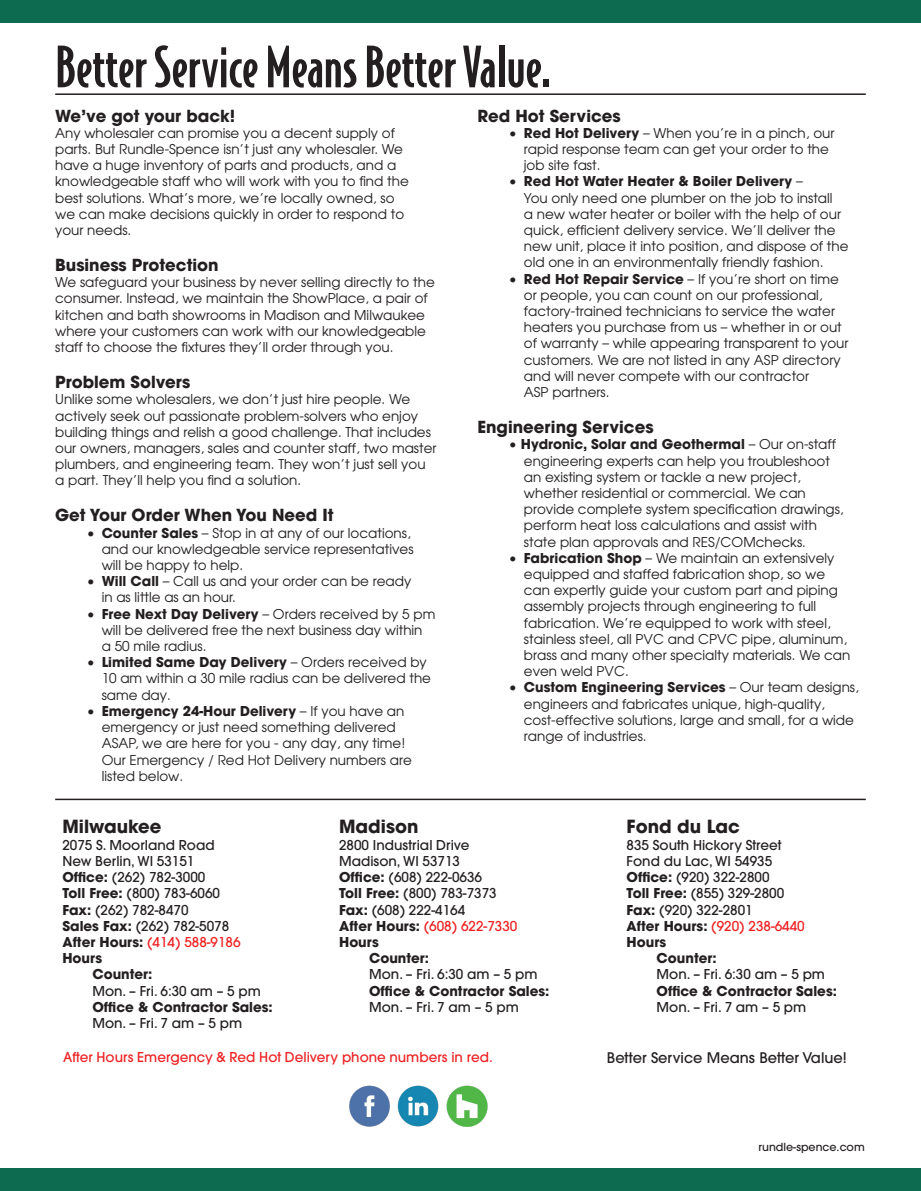
<style>
.page{position:relative;width:921px;height:1191px;background:#fff}
.page>*{position:absolute;margin:0;border:0;box-sizing:border-box;transform-origin:0 0}
.t1{font:500 54px "Bodega Sans";color:#231f20}
.t2{font:700 18px "Avant Garde";color:#231f20}
.t3{font:700 16.5px "Avant Garde";color:#231f20}
.t4{font:500 14.55px "Avant Garde";color:#231f20}
.t5{font:13.5px/16.2px "Avant Garde";color:#231f20}
.t6{font:500 13.5px "Avant Garde";color:#231f20}
.t7{font:500 13.5px "Avant Garde";color:#ee2123}
.t8{font:700 13.5px "Avant Garde";color:#231f20}
.t9{font:500 11.1px "Avant Garde";color:#231f20}
.s1{font-weight:700}
.s2{font-weight:700;color:#231f20}
</style>
<div class="page">
<div style="left:0;top:0;width:920px;height:23px;background:#0d6b4f"></div>
<div style="left:0;top:1168px;width:920px;height:22px;background:#0d6b4f"></div>
<hr style="left:55px;top:93px;width:810px;height:2px;background:#231f20">
<hr style="left:55px;top:798px;width:810px;height:2px;background:#231f20">
<img style="left:349px;top:1085px;width:139px;height:42px">
<h1 class="t1" style="left:55px;top:35px;width:496px">Better Service Means Better Value.</h1>
<p class="t3" style="left:55px;top:105px;width:181px">We’ve got your back!</p>
<p class="t5" style="left:55px;top:124px;width:355px">Any wholesaler can promise you a decent supply of parts. But Rundle-Spence isn’t just any wholesaler. We have a huge inventory of parts and products, and a knowledgeable staff who will work with you to find the best solutions. What’s more, we’re locally owned, so we can make decisions quickly in order to respond to your needs.</p>
<p class="t3" style="left:55px;top:254px;width:165px">Business Protection</p>
<p class="t5" style="left:55px;top:274px;width:381px">We safeguard your business by never selling directly to the consumer. Instead, we maintain the ShowPlace, a pair of kitchen and bath showrooms in Madison and Milwaukee where your customers can work with our knowledgeable staff to choose the fixtures they’ll order through you.</p>
<p class="t3" style="left:55px;top:371px;width:137px">Problem Solvers</p>
<p class="t5" style="left:55px;top:391px;width:383px">Unlike some wholesalers, we don’t just hire people. We actively seek out passionate problem-solvers who enjoy building things and relish a good challenge. That includes our owners, managers, sales and counter staff, two master plumbers, and engineering team. They won’t just sell you a part. They’ll help you find a solution.</p>
<p class="t3" style="left:55px;top:504px;width:280px">Get Your Order When You Need It</p>
<p class="t5" style="left:102px;top:524px;width:313px;text-indent:-15px">• <span class="s1">Counter Sales</span> – Stop in at any of our locations, and our knowledgeable service representatives will be happy to help.</p>
<p class="t5" style="left:102px;top:573px;width:311px;text-indent:-15px">• <span class="s1">Will Call</span> – Call us and your order can be ready in as little as an hour.</p>
<p class="t5" style="left:102px;top:605px;width:335px;text-indent:-15px">• <span class="s1">Free Next Day Delivery</span> – Orders received by 5 pm will be delivered free the next business day within<br>a 50 mile radius.</p>
<p class="t5" style="left:102px;top:654px;width:331px;text-indent:-15px">• <span class="s1">Limited Same Day Delivery</span> – Orders received by<br>10 am within a 30 mile radius can be delivered the same day.</p>
<p class="t5" style="left:102px;top:702px;width:311px;text-indent:-15px">• <span class="s1">Emergency 24-Hour Delivery</span> – If you have an emergency or just need something delivered ASAP, we are here for you - any day, any time!<br>Our Emergency / Red Hot Delivery numbers are listed below.</p>
<p class="t3" style="left:477px;top:105px;width:145px">Red Hot Services</p>
<p class="t5" style="left:524px;top:124px;width:312px;text-indent:-15px">• <span class="s1">Red Hot Delivery</span> – When you’re in a pinch, our rapid response team can get your order to the job site fast.</p>
<p class="t5" style="left:524px;top:173px;width:326px;text-indent:-15px">• <span class="s1">Red Hot Water Heater &amp; Boiler Delivery</span> –<br>You only need one plumber on the job to install<br>a new water heater or boiler with the help of our quick, efficient delivery service. We’ll deliver the new unit, place it into position, and dispose of the old one in an environmentally friendly fashion.</p>
<p class="t5" style="left:524px;top:270px;width:326px;text-indent:-15px">• <span class="s1">Red Hot Repair Service</span> – If you’re short on time or people, you can count on our professional, factory-trained technicians to service the water heaters you purchase from us – whether in or out of warranty – while appearing transparent to your customers. We are not listed in any ASP directory and will never compete with our contractor<br>ASP partners.</p>
<p class="t3" style="left:477px;top:416px;width:178px">Engineering Services</p>
<p class="t5" style="left:524px;top:436px;width:321px;text-indent:-15px">• <span class="s1">Hydronic, Solar and Geothermal</span> – Our on-staff engineering experts can help you troubleshoot an existing system or tackle a new project, whether residential or commercial. We can provide complete system specification drawings, perform heat loss calculations and assist with state plan approvals and RES/COMchecks.</p>
<p class="t5" style="left:524px;top:549px;width:328px;text-indent:-15px">• <span class="s1">Fabrication Shop</span> – We maintain an extensively equipped and staffed fabrication shop, so we can expertly guide your custom part and piping assembly projects through engineering to full fabrication. We’re equipped to work with steel, stainless steel, all PVC and CPVC pipe, aluminum, brass and many other specialty materials. We can even weld PVC.</p>
<p class="t5" style="left:524px;top:679px;width:336px;text-indent:-15px">• <span class="s1">Custom Engineering Services</span> – Our team designs, engineers and fabricates unique, high-quality, cost-effective solutions, large and small, for a wide range of industries.</p>
<h2 class="t2" style="left:62px;top:815px;width:101px">Milwaukee</h2>
<p class="t6" style="left:62px;top:836px;width:154px">2075 S. Moorland Road</p>
<p class="t6" style="left:62px;top:852px;width:133px">New Berlin, WI 53151</p>
<p class="t6" style="left:62px;top:868px;width:144px"><span class="s1">Office:</span> (262) 782-3000</p>
<p class="t6" style="left:62px;top:885px;width:159px"><span class="s1">Toll Free:</span> (800) 783-6060</p>
<p class="t6" style="left:62px;top:901px;width:127px"><span class="s1">Fax:</span> (262) 782-8470</p>
<p class="t6" style="left:62px;top:917px;width:168px"><span class="s1">Sales Fax:</span> (262) 782-5078</p>
<p class="t7" style="left:62px;top:933px;width:180px"><span class="s2">After Hours:</span> (414) 588-9186</p>
<p class="t8" style="left:62px;top:949px;width:41px">Hours</p>
<p class="t8" style="left:92px;top:965px;width:61px">Counter:</p>
<p class="t6" style="left:92px;top:982px;width:170px">Mon. – Fri. 6:30 am – 5 pm</p>
<p class="t8" style="left:92px;top:997px;width:182px">Office &amp; Contractor Sales:</p>
<p class="t6" style="left:92px;top:1014px;width:151px">Mon. – Fri. 7 am – 5 pm</p>
<h2 class="t2" style="left:339px;top:815px;width:81px">Madison</h2>
<p class="t6" style="left:339px;top:836px;width:132px">2800 Industrial Drive</p>
<p class="t6" style="left:339px;top:852px;width:122px">Madison, WI 53713</p>
<p class="t6" style="left:339px;top:868px;width:144px"><span class="s1">Office:</span> (608) 222-0636</p>
<p class="t6" style="left:339px;top:885px;width:159px"><span class="s1">Toll Free:</span> (800) 783-7373</p>
<p class="t6" style="left:339px;top:901px;width:127px"><span class="s1">Fax:</span> (608) 222-4164</p>
<p class="t7" style="left:339px;top:917px;width:180px"><span class="s2">After Hours:</span> (608) 622-7330</p>
<p class="t8" style="left:339px;top:933px;width:41px">Hours</p>
<p class="t8" style="left:369px;top:949px;width:61px">Counter:</p>
<p class="t6" style="left:369px;top:966px;width:170px">Mon. – Fri. 6:30 am – 5 pm</p>
<p class="t8" style="left:369px;top:981px;width:182px">Office &amp; Contractor Sales:</p>
<p class="t6" style="left:369px;top:998px;width:151px">Mon. – Fri. 7 am – 5 pm</p>
<p class="t7" style="left:63px;top:1048px;width:431px">After Hours Emergency &amp; Red Hot Delivery phone numbers in red.</p>
<h2 class="t2" style="left:626px;top:815px;width:115px">Fond du Lac</h2>
<p class="t6" style="left:626px;top:836px;width:156px">835 South Hickory Street</p>
<p class="t6" style="left:626px;top:852px;width:147px">Fond du Lac, WI 54935</p>
<p class="t6" style="left:626px;top:868px;width:144px"><span class="s1">Office:</span> (920) 322-2800</p>
<p class="t6" style="left:626px;top:885px;width:159px"><span class="s1">Toll Free:</span> (855) 329-2800</p>
<p class="t6" style="left:626px;top:901px;width:127px"><span class="s1">Fax:</span> (920) 322-2801</p>
<p class="t7" style="left:626px;top:917px;width:180px"><span class="s2">After Hours:</span> (920) 238-6440</p>
<p class="t8" style="left:626px;top:933px;width:41px">Hours</p>
<p class="t8" style="left:656px;top:949px;width:61px">Counter:</p>
<p class="t6" style="left:656px;top:966px;width:170px">Mon. – Fri. 6:30 am – 5 pm</p>
<p class="t8" style="left:656px;top:981px;width:182px">Office &amp; Contractor Sales:</p>
<p class="t6" style="left:656px;top:998px;width:151px">Mon. – Fri. 7 am – 5 pm</p>
<p class="t4" style="left:606px;top:1048px;width:241px">Better Service Means Better Value!</p>
<p class="t9" style="left:758px;top:1140px;width:108px">rundle-spence.com</p>
</div>
